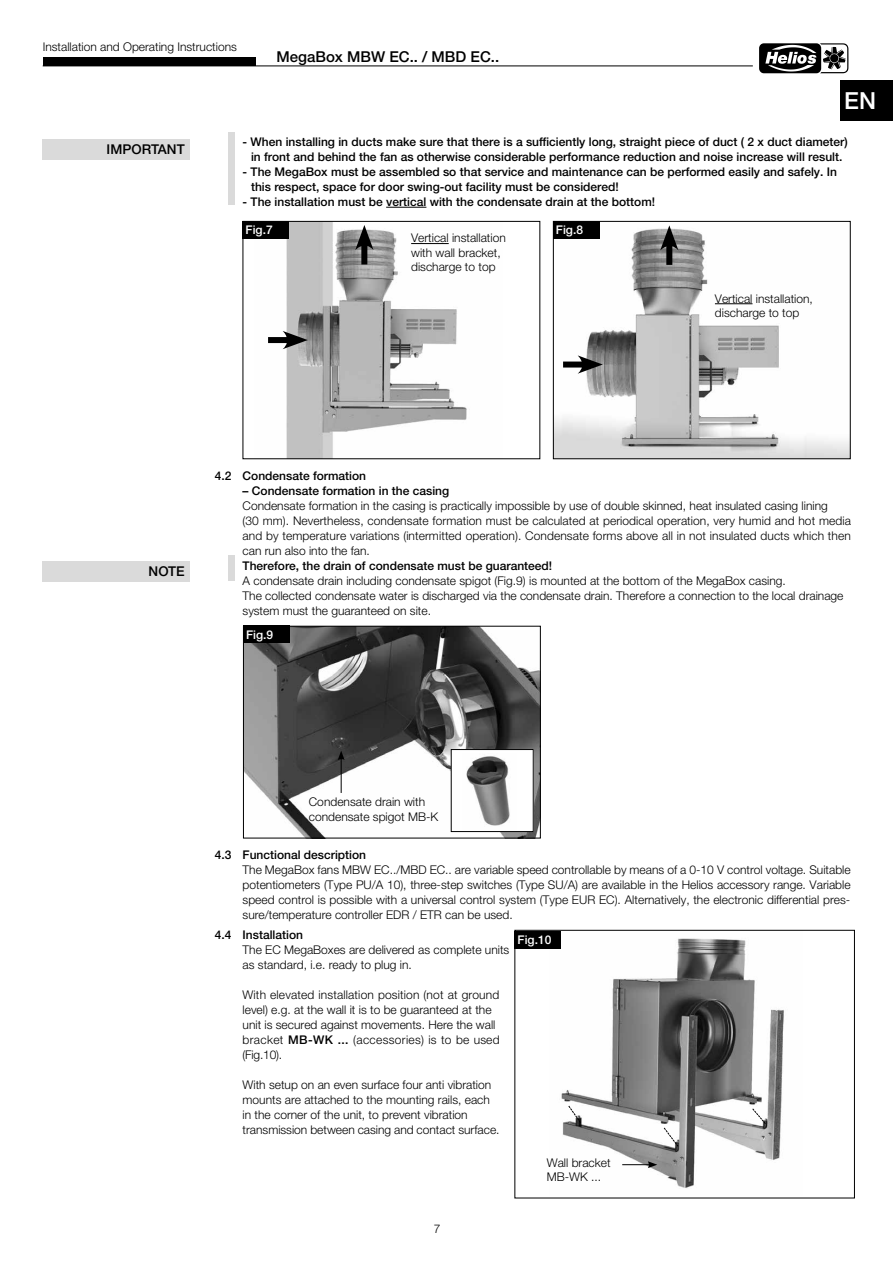
<style>
.page{position:relative;width:893px;height:1263px;background:#fff}
.page>*{position:absolute;margin:0;border:0;box-sizing:border-box;transform-origin:0 0}
.t1{font:500 23.55px "Helvetica Neue LTW1 G";color:#fff}
.t2{font:500 15px "Helvetica Neue LTW1 G";color:#000}
.t3{font:500 13.5px "Helvetica Neue LTW1 G";color:#000}
.t4{font:300 12px/15px "Helvetica Neue LTW1 G";color:#000}
.t5{font:500 12px/15px "Helvetica Neue LTW1 G";color:#000;text-align:center}
.t6{font:500 12px "Helvetica Neue LTW1 G";color:#fff}
.s1{font-weight:500}
</style>
<div class="page">
<div style="left:840px;top:81px;width:53px;height:40px;background:#000"></div>
<hr style="left:43px;top:66px;width:710px;height:1px;background:#000">
<div style="left:43px;top:57px;width:212px;height:9px;background:#000"></div>
<svg style="left:759px;top:43px;width:90px;height:31px"></svg>
<div style="left:759px;top:43px;width:62px;height:30px;background:#000;border-radius:5px"></div>
<svg style="left:765px;top:43px;width:83px;height:30px"></svg>
<hr style="left:386px;top:207px;width:40px;height:1px;background:#000">
<div style="left:229px;top:133px;width:6px;height:72px;background:#dadada"></div>
<div style="left:43px;top:139px;width:147px;height:21px;background:#dadada"></div>
<img style="left:254px;top:223px;width:213px;height:234px">
<div style="left:243px;top:221px;width:46px;height:17px;background:#000"></div>
<hr style="left:411px;top:243px;width:38px;height:1px;background:#000">
<div style="left:361px;top:240px;width:6px;height:24px;background:#000"></div>
<svg style="left:355px;top:225px;width:19px;height:25px"></svg>
<div style="left:268px;top:337px;width:25px;height:6px;background:#000"></div>
<svg style="left:283px;top:331px;width:25px;height:18px"></svg>
<img style="left:555px;top:228px;width:294px;height:229px">
<div style="left:553px;top:221px;width:298px;height:238px;border:1px solid #000"></div>
<div style="left:553px;top:221px;width:47px;height:17px;background:#000"></div>
<hr style="left:715px;top:303px;width:37px;height:1px;background:#000">
<div style="left:666px;top:240px;width:6px;height:25px;background:#000"></div>
<svg style="left:660px;top:225px;width:18px;height:26px"></svg>
<div style="left:563px;top:362px;width:25px;height:6px;background:#000"></div>
<svg style="left:578px;top:355px;width:25px;height:19px"></svg>
<div style="left:229px;top:555px;width:6px;height:25px;background:#dadada"></div>
<div style="left:43px;top:561px;width:147px;height:21px;background:#dadada"></div>
<img style="left:245px;top:628px;width:294px;height:208px">
<div style="left:243px;top:626px;width:298px;height:212px;border:1px solid #000"></div>
<div style="left:243px;top:626px;width:47px;height:17px;background:#000"></div>
<hr style="left:341px;top:758px;width:1px;height:35px;background:#000">
<svg style="left:338px;top:751px;width:7px;height:9px"></svg>
<div style="left:451px;top:749px;width:82px;height:82px;background:#fff"></div>
<img style="left:466px;top:756px;width:44px;height:70px">
<div style="left:451px;top:749px;width:83px;height:83px;border:1px solid #000"></div>
<img style="left:550px;top:938px;width:234px;height:250px">
<div style="left:515px;top:930px;width:340px;height:268px;border:1px solid #000"></div>
<div style="left:515px;top:931px;width:46px;height:17px;background:#000"></div>
<svg style="left:622px;top:1161px;width:35px;height:7px"></svg>
<svg style="left:568px;top:1105px;width:13px;height:19px"></svg>
<svg style="left:663px;top:1127px;width:16px;height:20px"></svg>
<svg style="left:752px;top:1108px;width:14px;height:17px"></svg>
<p class="t4" style="left:43px;top:39px;width:196px">Installation and Operating Instructions</p>
<p class="t2" style="left:277px;top:47px;width:224px">MegaBox MBW EC.. / MBD EC..</p>
<h1 class="t1" style="left:844px;top:87px;width:33px">EN</h1>
<p class="t3" style="left:107px;top:141px;width:80px">IMPORTANT</p>
<p class="t5" style="left:243px;top:134px;width:607px">- When installing in ducts make sure that there is a sufficiently long, straight piece of duct ( 2 x duct diameter) in front and behind the fan as otherwise considerable performance reduction and noise increase will result.</p>
<p class="t5" style="left:251px;top:164px;width:587px;text-align:left;text-indent:-9px">- The MegaBox must be assembled so that service and maintenance can be performed easily and safely. In this respect, space for door swing-out facility must be considered!</p>
<p class="t5" style="left:243px;top:194px;width:414px">- The installation must be vertical with the condensate drain at the bottom!</p>
<p class="t6" style="left:246px;top:222px;width:29px">Fig.7</p>
<p class="t4" style="left:411px;top:231px;width:96px;line-height:14.4px">Vertical installation with wall bracket, discharge to top</p>
<p class="t6" style="left:556px;top:222px;width:29px">Fig.8</p>
<p class="t4" style="left:715px;top:291px;width:100px;line-height:14.4px">Vertical installation, discharge to top</p>
<p class="t3" style="left:149px;top:563px;width:38px">NOTE</p>
<p class="t5" style="left:215px;top:468px;width:153px">4.2 Condensate formation</p>
<p class="t5" style="left:243px;top:483px;width:208px">– Condensate formation in the casing</p>
<p class="t4" style="left:243px;top:498px;width:610px">Condensate formation in the casing is practically impossible by use of double skinned, heat insulated casing lining<br>(30 mm). Nevertheless, condensate formation must be calculated at periodical operation, very humid and hot media and by temperature variations (intermitted operation). Condensate forms above all in not insulated ducts which then can run also into the fan.</p>
<p class="t5" style="left:243px;top:558px;width:311px">Therefore, the drain of condensate must be guaranteed!</p>
<p class="t4" style="left:243px;top:573px;width:602px">A condensate drain including condensate spigot (Fig.9) is mounted at the bottom of the MegaBox casing.<br>The collected condensate water is discharged via the condensate drain. Therefore a connection to the local drainage system must the guaranteed on site.</p>
<p class="t6" style="left:246px;top:627px;width:29px">Fig.9</p>
<p class="t4" style="left:309px;top:795px;width:131px;line-height:14.4px">Condensate drain with condensate spigot MB-K</p>
<p class="t5" style="left:215px;top:847px;width:153px">4.3 Functional description</p>
<p class="t4" style="left:243px;top:862px;width:610px;text-align:justify">The MegaBox fans MBW EC../MBD EC.. are variable speed controllable by means of a 0-10 V control voltage. Suitable potentiometers (Type PU/A 10), three-step switches (Type SU/A) are available in the Helios accessory range. Variable speed control is possible with a universal control system (Type EUR EC). Alternatively, the electronic differential pres&shy;sure/temperature controller EDR / ETR can be used.</p>
<p class="t5" style="left:215px;top:927px;width:90px">4.4 Installation</p>
<p class="t4" style="left:243px;top:942px;width:268px">The EC MegaBoxes are delivered as complete units as standard, i.e. ready to plug in.</p>
<p class="t4" style="left:243px;top:987px;width:258px">With elevated installation position (not at ground level) e.g. at the wall it is to be guaranteed at the unit is secured against movements. Here the wall bracket <span class="s1">MB-WK ...</span> (accessories) is to be used (Fig.10).</p>
<p class="t4" style="left:243px;top:1077px;width:258px">With setup on an even surface four anti vibration mounts are attached to the mounting rails, each in the corner of the unit, to prevent vibration transmission between casing and contact surface.</p>
<p class="t6" style="left:518px;top:932px;width:35px">Fig.10</p>
<p class="t4" style="left:434px;top:1221px;width:8px">7</p>
<p class="t4" style="left:547px;top:1156px;width:65px;line-height:13.5px">Wall bracket<br>MB-WK ...</p>
</div>
